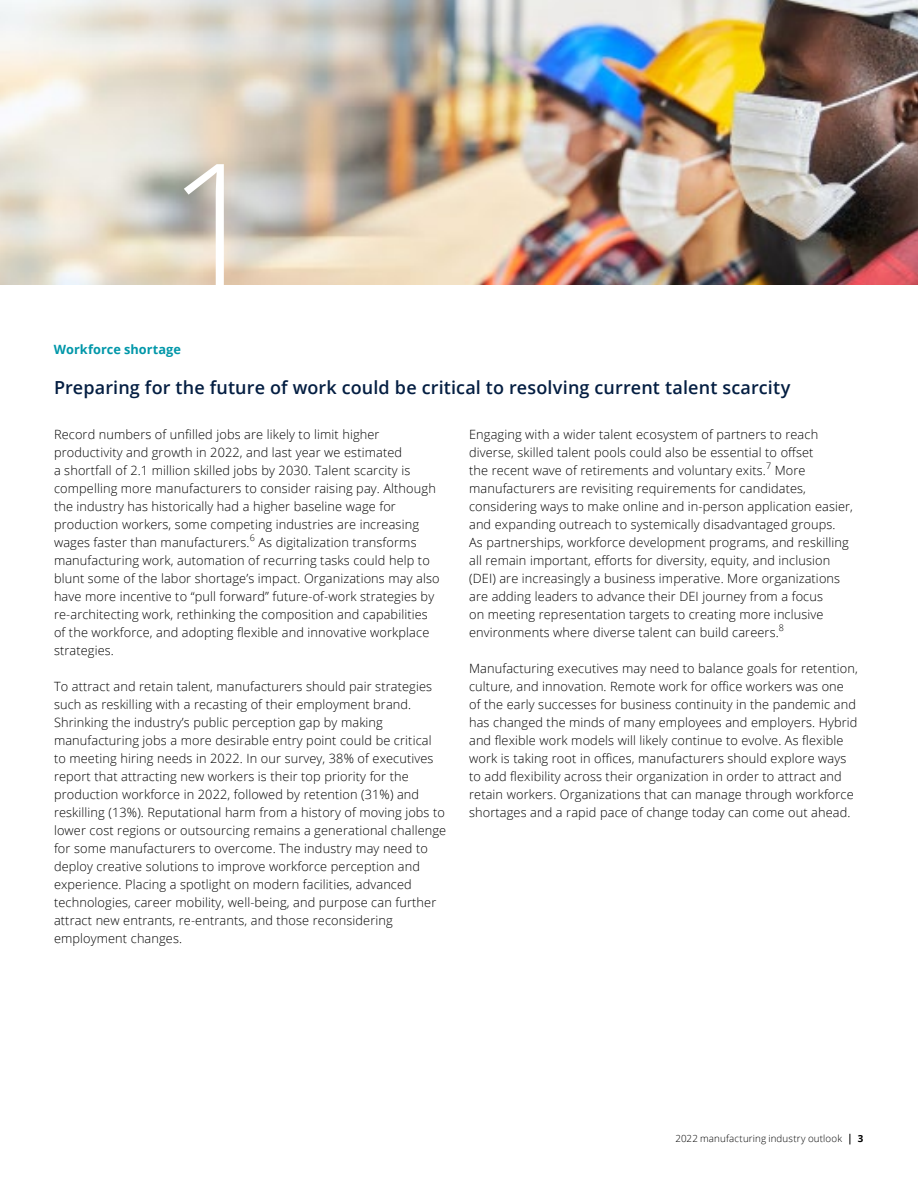
<style>
.page{position:relative;width:918px;height:1188px;background:#fff}
.page>*{position:absolute;margin:0;border:0;box-sizing:border-box;transform-origin:0 0}
.t1{font:300 169.5px "Open Sans";color:#fff}
.t2{font:600 18px "Open Sans";letter-spacing:.005em;color:#041e42}
.t3{font:300 12.75px/18px "Open Sans";letter-spacing:.01em;color:#000}
.t4{font:700 12.75px "Open Sans";color:#0097a9}
.t5{font:300 9.75px "Open Sans";letter-spacing:.015em;color:#000}
.t6{font:700 9.75px "Open Sans";color:#000}
.t7{font:300 9px "Open Sans";color:#000}
</style>
<div class="page">
<img style="left:0;top:0;width:918px;height:285px">
<h1 class="t1" style="left:167px;top:108px;width:98px">1</h1>
<p class="t4" style="left:54px;top:340px;width:129px">Workforce shortage</p>
<h2 class="t2" style="left:54px;top:375px;width:738px">Preparing for the future of work could be critical to resolving current talent scarcity</h2>
<p class="t3" style="left:54px;top:425px;width:383px">Record numbers of unfilled jobs are likely to limit higher productivity and growth in 2022, and last year we estimated<br>a shortfall of 2.1 million skilled jobs by 2030. Talent scarcity is compelling more manufacturers to consider raising pay. Although the industry has historically had a higher baseline wage for production workers, some competing industries are increasing wages faster than manufacturers.</p>
<p class="t3" style="left:469px;top:425px;width:351px">Engaging with a wider talent ecosystem of partners to reach diverse, skilled talent pools could also be essential to offset the recent wave of retirements and voluntary exits.</p>
<p class="t7" style="left:766px;top:460px;width:7px">7</p>
<p class="t3" style="left:469px;top:461px;width:385px;text-indent:306px">More manufacturers are revisiting requirements for candidates, considering ways to make online and in-person application easier, and expanding outreach to systemically disadvantaged groups.<br>As partnerships, workforce development programs, and reskilling all remain important, efforts for diversity, equity, and inclusion (DEI) are increasingly a business imperative. More organizations are adding leaders to advance their DEI journey from a focus<br>on meeting representation targets to creating more inclusive environments where diverse talent can build careers.</p>
<p class="t7" style="left:250px;top:532px;width:7px">6</p>
<p class="t3" style="left:54px;top:533px;width:387px;text-indent:204px">As digitalization transforms manufacturing work, automation of recurring tasks could help to blunt some of the labor shortage’s impact. Organizations may also have more incentive to “pull forward” future-of-work strategies by re-architecting work, rethinking the composition and capabilities of the workforce, and adopting flexible and innovative workplace strategies.</p>
<p class="t3" style="left:54px;top:677px;width:394px">To attract and retain talent, manufacturers should pair strategies such as reskilling with a recasting of their employment brand.<br>Shrinking the industry’s public perception gap by making manufacturing jobs a more desirable entry point could be critical to meeting hiring needs in 2022. In our survey, 38% of executives report that attracting new workers is their top priority for the production workforce in 2022, followed by retention (31%) and reskilling (13%). Reputational harm from a history of moving jobs to lower cost regions or outsourcing remains a generational challenge for some manufacturers to overcome. The industry may need to deploy creative solutions to improve workforce perception and experience. Placing a spotlight on modern facilities, advanced technologies, career mobility, well-being, and purpose can further attract new entrants, re-entrants, and those reconsidering employment changes.</p>
<p class="t7" style="left:779px;top:622px;width:7px">8</p>
<p class="t3" style="left:469px;top:659px;width:390px">Manufacturing executives may need to balance goals for retention, culture, and innovation. Remote work for office workers was one of the early successes for business continuity in the pandemic and has changed the minds of many employees and employers. Hybrid and flexible work models will likely continue to evolve. As flexible work is taking root in offices, manufacturers should explore ways to add flexibility across their organization in order to attract and retain workers. Organizations that can manage through workforce shortages and a rapid pace of change today can come out ahead.</p>
<p class="t5" style="left:676px;top:1132px;width:168px">2022 manufacturing industry outlook</p>
<p class="t6" style="left:858px;top:1132px;width:7px">3</p>
</div>
